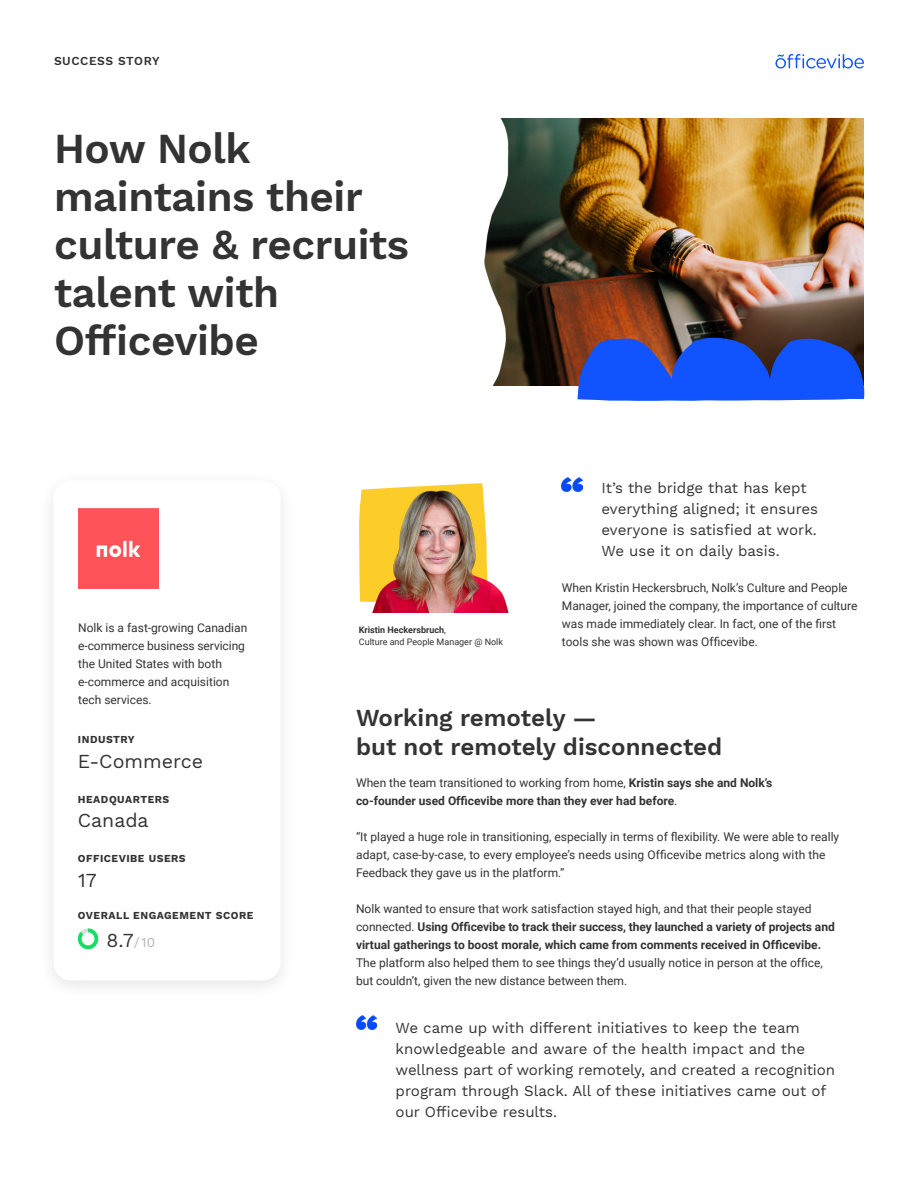
<style>
.page{position:relative;width:918px;height:1188px;background:#fff}
.page>*{position:absolute;margin:0;border:0;box-sizing:border-box;transform-origin:0 0}
.t1{font:600 42px/48px "Work Sans";letter-spacing:-.01em;color:#333}
.t2{font:600 24px "Work Sans";color:#333}
.t3{font:19.5px "Work Sans";color:#333}
.Body{font:15px/21px "Work Sans";color:#333}
.Body-2{font:12px/18px "Roboto";color:#333}
.Body-3{font:700 12px/18px "Roboto";color:#333}
.t4{font:600 12px "Work Sans";letter-spacing:.05em;color:#333}
.t5{font:700 10.5px "Work Sans";letter-spacing:.05em;color:#333}
.t6{font:9px/12px "Roboto";color:#333}
.s1{font-weight:700}
.s2{font-size:13.5px;color:#b2b5bd}
.s3{font-weight:400}
</style>
<div class="page">
<svg style="left:775px;top:54px;width:89px;height:15px"></svg>
<img style="left:484px;top:118px;width:380px;height:267px">
<svg style="left:359px;top:483px;width:124px;height:119px"></svg>
<div style="left:78px;top:509px;width:80px;height:80px;background:#ff5359"></div>
<svg style="left:78px;top:928px;width:20px;height:21px"></svg>
<img style="left:562px;top:477px;width:21px;height:14px">
<img style="left:356px;top:1015px;width:21px;height:14px">
<img style="left:371px;top:490px;width:138px;height:123px">
<svg style="left:577px;top:338px;width:287px;height:63px;background:#2150d8"></svg>
<p class="t4" style="left:54px;top:54px;width:107px">SUCCESS STORY</p>
<p class="t1" style="left:54px;top:127px;width:357px">How Nolk maintains their culture &amp; recruits talent with<br>Officevibe</p>
<p class="Body-2" style="left:78px;top:618px;width:171px">Nolk is a fast-growing Canadian e-commerce business servicing the United States with both e-commerce and acquisition tech services.</p>
<p class="t6" style="left:359px;top:624px;width:146px"><span class="s1">Kristin Heckersbruch</span>,<br>Culture and People Manager @ Nolk</p>
<p class="Body" style="left:601px;top:478px;width:218px">It’s the bridge that has kept everything aligned; it ensures everyone is satisfied at work.<br>We use it on daily basis.</p>
<p class="Body-2" style="left:562px;top:578px;width:297px">When Kristin Heckersbruch, Nolk’s Culture and People Manager, joined the company, the importance of culture was made immediately clear. In fact, one of the first tools she was shown was Officevibe.</p>
<p class="t5" style="left:78px;top:733px;width:59px">INDUSTRY</p>
<p class="t3" style="left:78px;top:750px;width:127px">E-Commerce</p>
<p class="t5" style="left:78px;top:793px;width:93px">HEADQUARTERS</p>
<p class="t3" style="left:78px;top:809px;width:72px">Canada</p>
<p class="t5" style="left:78px;top:853px;width:109px">OFFICEVIBE USERS</p>
<p class="t3" style="left:78px;top:869px;width:20px">17</p>
<p class="t5" style="left:78px;top:909px;width:177px">OVERALL ENGAGEMENT SCORE</p>
<p class="t3" style="left:107px;top:928px;width:50px">8.7<span class="s2">/ 10</span></p>
<p class="t2" style="left:356px;top:704px;width:242px">Working remotely —</p>
<p class="t2" style="left:356px;top:733px;width:368px">but not remotely disconnected</p>
<p class="Body-3" style="left:356px;top:773px;width:418px"><span class="s3">When the team transitioned to working from home,</span> Kristin says she and Nolk’s co-founder used Officevibe more than they ever had before<span class="s3">.</span></p>
<p class="Body-2" style="left:356px;top:827px;width:485px">“It played a huge role in transitioning, especially in terms of flexibility. We were able to really adapt, case-by-case, to every employee’s needs using Officevibe metrics along with the<br>Feedback they gave us in the platform.”</p>
<p class="Body-2" style="left:356px;top:899px;width:480px">Nolk wanted to ensure that work satisfaction stayed high, and that their people stayed connected. <span class="s1">Using Officevibe to track their success, they launched a variety of projects and virtual gatherings to boost morale, which came from comments received in Officevibe.<br></span>The platform also helped them to see things they’d usually notice in person at the office, but couldn’t, given the new distance between them.</p>
<p class="Body" style="left:396px;top:1018px;width:441px">We came up with different initiatives to keep the team knowledgeable and aware of the health impact and the wellness part of working remotely, and created a recognition program through Slack. All of these initiatives came out of our Officevibe results.</p>
</div>
